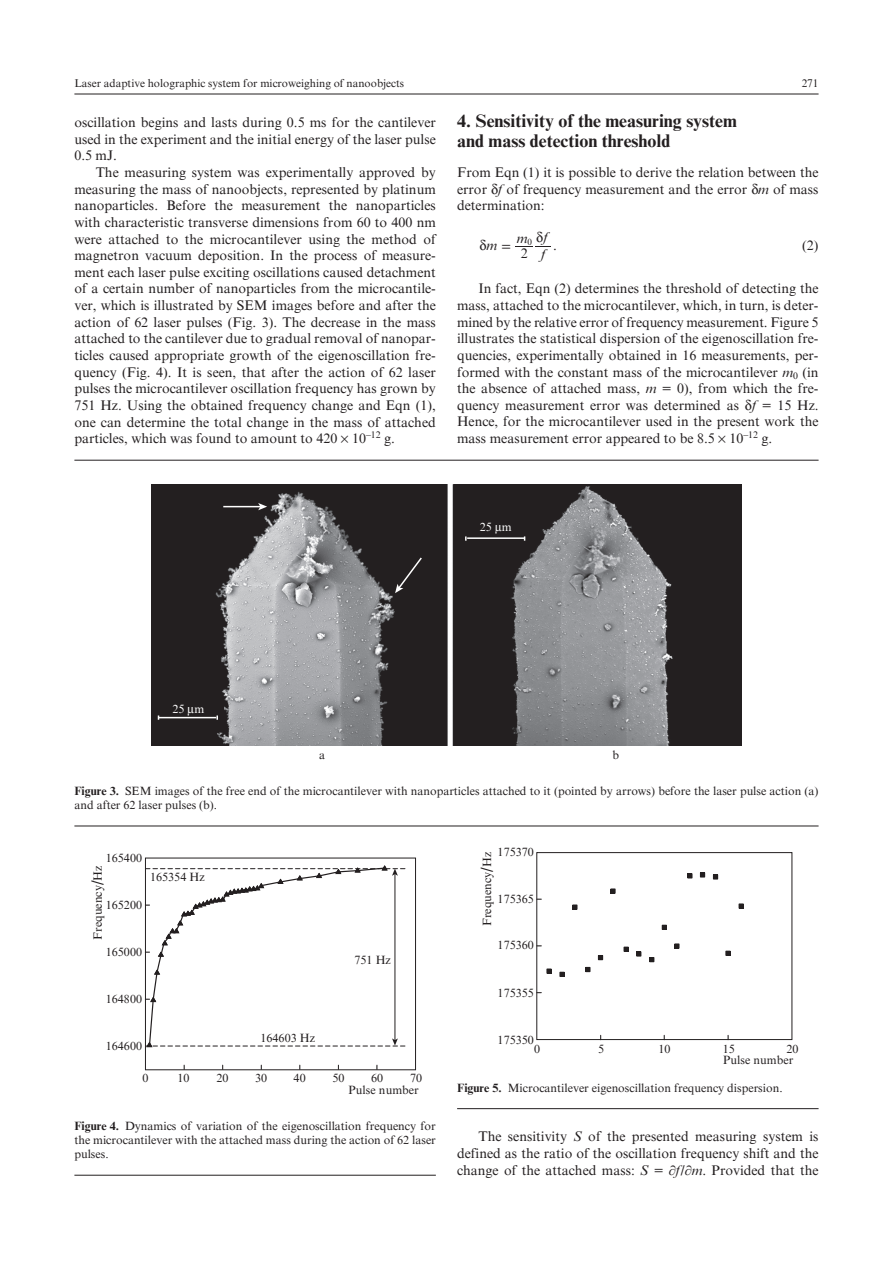
<style>
.page{position:relative;width:893px;height:1263px;background:#fff}
.page>*{position:absolute;margin:0;border:0;box-sizing:border-box;transform-origin:0 0}
.t1{font:700 18px/20.2px "Times QE";color:#231f20}
.t2{font:16.5px "Times QE";color:#231f20}
.t3{font:13.95px/16.6px "Times QE";color:#231f20;text-align:justify}
.t4{font:13.95px "Times QE Inclined";color:#231f20}
.t5{font:12px/14.2px "Times QE";color:#231f20}
.t6{font:12px "Times QE";color:#fff}
.t7{font:11.25px "Times QE";color:#231f20}
.t8{font:9px "Times QE";color:#231f20}
.s1{font-family:"Times QE Inclined"}
.s2{font-family:"MM Times Roman"}
.s3{font-weight:700}
</style>
<div class="page">
<hr style="left:74px;top:94px;width:745px;height:1px;background:#231f20">
<hr style="left:74px;top:460px;width:745px;height:1px;background:#231f20">
<hr style="left:74px;top:825px;width:745px;height:1px;background:#231f20">
<img style="left:151px;top:484px;width:591px;height:261px">
<hr style="left:159px;top:717px;width:57px;height:1px;background:#fff">
<hr style="left:467px;top:537px;width:58px;height:2px;background:#fff">
<hr style="left:223px;top:506px;width:38px;height:1px;background:#fff">
<svg style="left:258px;top:503px;width:9px;height:7px"></svg>
<svg style="left:395px;top:556px;width:28px;height:37px"></svg>
<hr style="left:74px;top:1175px;width:362px;height:1px;background:#231f20">
<div style="left:145px;top:857px;width:271px;height:213px;border:1px solid #231f20"></div>
<svg style="left:145px;top:865px;width:261px;height:182px"></svg>
<hr style="left:457px;top:1108px;width:362px;height:1px;background:#231f20">
<div style="left:536px;top:852px;width:256px;height:188px;border:1px solid #231f20"></div>
<svg style="left:546px;top:968px;width:6px;height:6px"></svg>
<svg style="left:559px;top:972px;width:6px;height:5px"></svg>
<svg style="left:585px;top:967px;width:5px;height:5px"></svg>
<svg style="left:598px;top:955px;width:5px;height:5px"></svg>
<svg style="left:624px;top:947px;width:5px;height:5px"></svg>
<svg style="left:636px;top:951px;width:5px;height:5px"></svg>
<svg style="left:610px;top:888px;width:6px;height:6px"></svg>
<svg style="left:572px;top:904px;width:5px;height:6px"></svg>
<svg style="left:649px;top:957px;width:5px;height:5px"></svg>
<svg style="left:662px;top:925px;width:5px;height:5px"></svg>
<svg style="left:674px;top:943px;width:5px;height:6px"></svg>
<svg style="left:725px;top:951px;width:6px;height:5px"></svg>
<svg style="left:739px;top:903px;width:5px;height:6px"></svg>
<svg style="left:713px;top:874px;width:5px;height:5px"></svg>
<svg style="left:700px;top:872px;width:5px;height:5px"></svg>
<svg style="left:687px;top:873px;width:5px;height:5px"></svg>
<svg style="left:516px;top:246px;width:35px;height:1px"></svg>
<svg style="left:188px;top:707px;width:6px;height:9px"></svg>
<svg style="left:495px;top:525px;width:7px;height:9px"></svg>
<p class="t7" style="left:74px;top:77px;width:331px">Laser adaptive holographic system for microweighing of nanoobjects</p>
<p class="t7" style="left:802px;top:77px;width:18px">271</p>
<p class="t3" style="left:74px;top:114px;width:363px">oscillation begins and lasts during 0.5 ms for the cantilever used in the experiment and the initial energy of the laser pulse 0.5 mJ.</p>
<p class="t3" style="left:74px;top:164px;width:363px;text-indent:21px">The measuring system was experimentally approved by measuring the mass of nanoobjects, represented by platinum nanoparticles. Before the measurement the nanoparticles with characteristic transverse dimensions from 60 to 400 nm were attached to the microcantilever using the method of magnetron vacuum deposition. In the process of measure&shy;ment each laser pulse exciting oscillations caused detachment of a certain number of nanoparticles from the microcantile&shy;ver, which is illustrated by SEM images before and after the action of 62 laser pulses (Fig. 3). The decrease in the mass attached to the cantilever due to gradual removal of nanopar&shy;ticles caused appropriate growth of the eigenoscillation fre&shy;quency (Fig. 4). It is seen, that after the action of 62 laser pulses the microcantilever oscillation frequency has grown by 751 Hz. Using the obtained frequency change and Eqn (1), one can determine the total change in the mass of attached particles, which was found to amount to 420 10<sup>–12</sup> g.</p>
<p class="t1" style="left:457px;top:111px;width:281px">4. Sensitivity of the measuring system and mass detection threshold</p>
<p class="t3" style="left:457px;top:164px;width:363px">From Eqn (1) it is possible to derive the relation between the error <span class="s1">f</span> of frequency measurement and the error <span class="s1">m</span> of mass determination:</p>
<p class="t4" style="left:486px;top:238px;width:27px">m <span class="s2">=</span></p>
<p class="t4" style="left:543px;top:230px;width:6px">f</p>
<p class="t4" style="left:517px;top:230px;width:12px">m</p>
<p class="t8" style="left:527px;top:237px;width:6px">0</p>
<p class="t3" style="left:553px;top:237px;width:5px">.</p>
<p class="t3" style="left:802px;top:237px;width:18px">(2)</p>
<p class="t3" style="left:457px;top:280px;width:363px;text-indent:21px">In fact, Eqn (2) determines the threshold of detecting the mass, attached to the microcantilever, which, in turn, is deter&shy;mined by the relative error of frequency measurement. Figure 5 illustrates the statistical dispersion of the eigenoscillation fre&shy;quencies, experimentally obtained in 16 measurements, per&shy;formed with the constant mass of the microcantilever <span class="s1">m</span><sub>0</sub> (in the absence of attached mass, <span class="s1">m</span> = 0), from which the fre&shy;quency measurement error was determined as <span class="s1">f</span> = 15 Hz.<br>Hence, for the microcantilever used in the present work the mass measurement error appeared to be 8.5 10<sup>–12</sup> g.</p>
<p class="t3" style="left:521px;top:245px;width:8px">2</p>
<p class="t4" style="left:541px;top:246px;width:6px">f</p>
<p class="t6" style="left:172px;top:702px;width:33px">25 m</p>
<p class="t6" style="left:480px;top:521px;width:33px">25 m</p>
<p class="t5" style="left:319px;top:748px;width:7px">a</p>
<p class="t5" style="left:612px;top:748px;width:8px">b</p>
<p class="t5" style="left:74px;top:783px;width:746px"><span class="s3">Figure 3.</span> SEM images of the free end of the microcantilever with nanoparticles attached to it (pointed by arrows) before the laser pulse action (a) and after 62 laser pulses (b).</p>
<p class="t5" style="left:106px;top:851px;width:38px">165400</p>
<p class="t5" style="left:91px;top:940px;width:76px;rotate:-90deg">Frequency Hz</p>
<p class="t2" style="left:89px;top:885px;width:6px;rotate:-90deg">/</p>
<p class="t5" style="left:106px;top:898px;width:38px">165200</p>
<p class="t5" style="left:106px;top:945px;width:38px">165000</p>
<p class="t5" style="left:150px;top:870px;width:56px">165354 Hz</p>
<p class="t5" style="left:106px;top:992px;width:38px">164800</p>
<p class="t5" style="left:106px;top:1039px;width:38px">164600</p>
<p class="t5" style="left:260px;top:1031px;width:56px">164603 Hz</p>
<p class="t5" style="left:354px;top:953px;width:38px">751 Hz</p>
<p class="t5" style="left:143px;top:1071px;width:7px">0</p>
<p class="t5" style="left:178px;top:1071px;width:14px">10</p>
<p class="t5" style="left:216px;top:1071px;width:14px">20</p>
<p class="t5" style="left:255px;top:1071px;width:14px">30</p>
<p class="t5" style="left:294px;top:1071px;width:14px">40</p>
<p class="t5" style="left:333px;top:1071px;width:14px">50</p>
<p class="t5" style="left:371px;top:1071px;width:14px">60</p>
<p class="t5" style="left:349px;top:1072px;width:75px;line-height:12px;text-align:right">70<br>Pulse number</p>
<p class="t5" style="left:74px;top:1118px;width:363px;text-align:justify"><span class="s3">Figure 4.</span> Dynamics of variation of the eigenoscillation frequency for the microcantilever with the attached mass during the action of 62 laser pulses.</p>
<p class="t5" style="left:498px;top:845px;width:38px">175370</p>
<p class="t5" style="left:480px;top:926px;width:76px;rotate:-90deg">Frequency Hz</p>
<p class="t2" style="left:478px;top:871px;width:6px;rotate:-90deg">/</p>
<p class="t5" style="left:498px;top:891px;width:38px">175365</p>
<p class="t5" style="left:498px;top:938px;width:38px">175360</p>
<p class="t5" style="left:498px;top:985px;width:38px">175355</p>
<p class="t5" style="left:498px;top:1033px;width:38px">175350</p>
<p class="t5" style="left:534px;top:1041px;width:7px">0</p>
<p class="t5" style="left:598px;top:1041px;width:7px">5</p>
<p class="t5" style="left:658px;top:1041px;width:14px">10</p>
<p class="t5" style="left:723px;top:1041px;width:14px">15</p>
<p class="t5" style="left:723px;top:1043px;width:77px;line-height:11.6px;text-indent:63px">20<br>Pulse number</p>
<p class="t5" style="left:457px;top:1080px;width:327px"><span class="s3">Figure 5.</span> Microcantilever eigenoscillation frequency dispersion.</p>
<p class="t3" style="left:457px;top:1128px;width:363px;text-indent:21px">The sensitivity <span class="s1">S</span> of the presented measuring system is defined as the ratio of the oscillation frequency shift and the change of the attached mass: <span class="s1">S</span> = ∂<span class="s1">f</span>/∂<span class="s1">m</span>. Provided that the</p>
</div>
